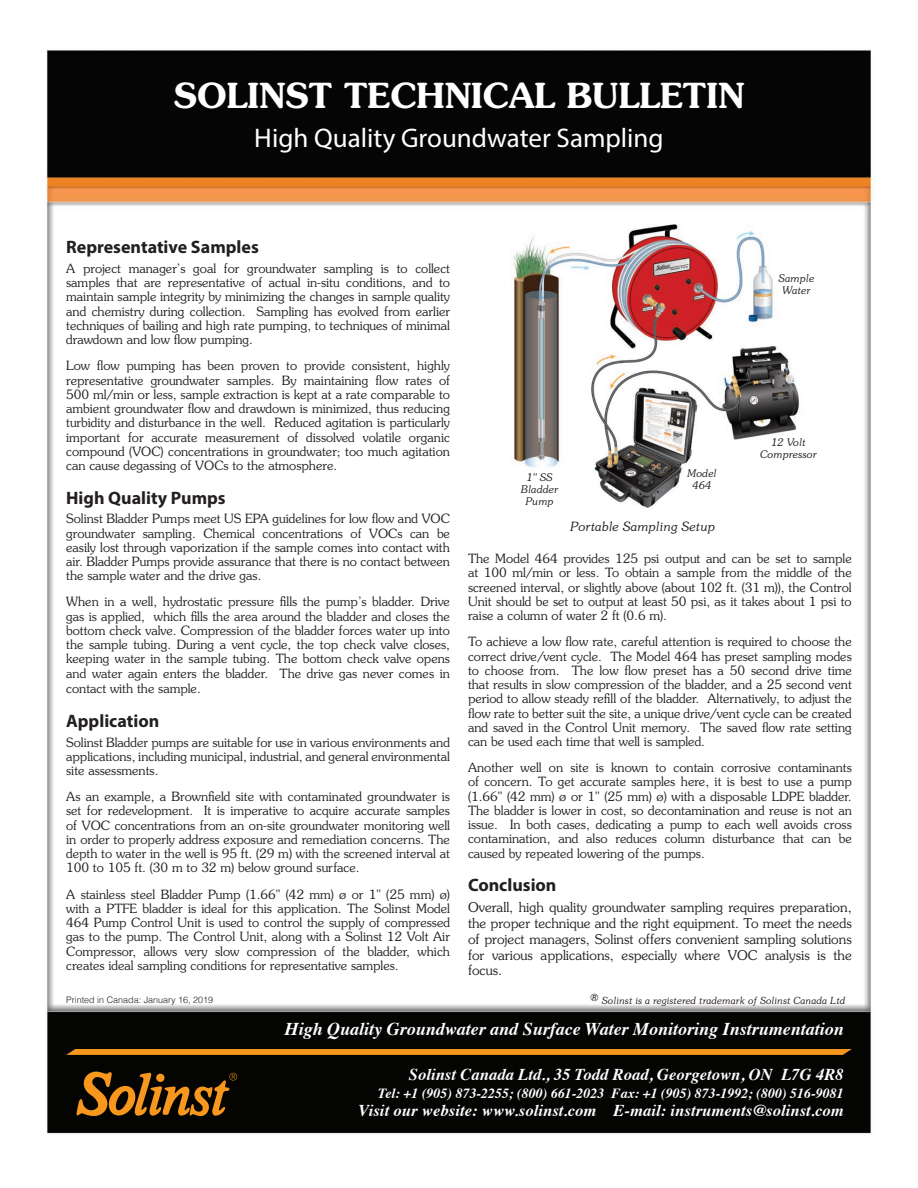
<style>
.page{position:relative;width:918px;height:1188px;background:#fff}
.page>*{position:absolute;margin:0;border:0;box-sizing:border-box;transform-origin:0 0}
.t1{font:600 34.5px "Souvenir Std";color:#fff}
.t2{font:27px "Myriad Pro";color:#fff}
.High_Quality_Groundw{font:italic 700 18px "Times";color:#fff}
.SubTitles{font:700 18px "Myriad Pro";color:#231f20}
.t3{font:italic 700 16.5px "Times";letter-spacing:.005em;color:#fff}
.t4{font:italic 700 13.95px "Times";color:#fff}
.GW_Body_Text{font:300 13.5px/15.8px "Souvenir Std";color:#231f20;text-align:justify}
.GW_Body_Text-2{font:300 12.75px/14.2px "Souvenir Std";color:#231f20;text-align:justify}
.Captions{font:italic 300 12.75px "Souvenir Std";color:#231f20}
.Captions-2{font:italic 300 10.5px/12px "Souvenir Std";color:#231f20;text-align:center}
.Captions-3{font:italic 300 9.75px "Souvenir Std";color:#231f20}
.Captions-4{font:300 9px "Helvetica";color:#231f20}
</style>
<div class="page">
<img style="left:46px;top:49px;width:829px;height:1085px">
<svg style="left:75px;top:1071px;width:162px;height:45px"></svg>
<svg style="left:66px;top:1049px;width:786px;height:6px"></svg>
<img style="left:511px;top:224px;width:301px;height:298px">
<p class="t1" style="left:174px;top:74px;width:572px">SOLINST TECHNICAL BULLETIN</p>
<p class="t2" style="left:254px;top:121px;width:411px">High Quality Groundwater Sampling</p>
<p class="SubTitles" style="left:66px;top:236px;width:194px">Representative Samples</p>
<p class="GW_Body_Text-2" style="left:66px;top:261px;width:385px">A project manager’s goal for groundwater sampling is to collect samples that are representative of actual in-situ conditions, and to maintain sample integrity by minimizing the changes in sample quality and chemistry during collection. Sampling has evolved from earlier techniques of bailing and high rate pumping, to techniques of minimal drawdown and low flow pumping.</p>
<p class="GW_Body_Text-2" style="left:66px;top:359px;width:385px">Low flow pumping has been proven to provide consistent, highly representative groundwater samples. By maintaining flow rates of 500 ml/min or less, sample extraction is kept at a rate comparable to ambient groundwater flow and drawdown is minimized, thus reducing turbidity and disturbance in the well. Reduced agitation is particularly important for accurate measurement of dissolved volatile organic compound (VOC) concentrations in groundwater; too much agitation can cause degassing of VOCs to the atmosphere.</p>
<p class="SubTitles" style="left:66px;top:486px;width:161px">High Quality Pumps</p>
<p class="GW_Body_Text-2" style="left:66px;top:512px;width:385px">Solinst Bladder Pumps meet US EPA guidelines for low flow and VOC groundwater sampling. Chemical concentrations of VOCs can be easily lost through vaporization if the sample comes into contact with air. Bladder Pumps provide assurance that there is no contact between the sample water and the drive gas.</p>
<p class="GW_Body_Text-2" style="left:66px;top:595px;width:385px">When in a well, hydrostatic pressure fills the pump’s bladder. Drive gas is applied, which fills the area around the bladder and closes the bottom check valve. Compression of the bladder forces water up into the sample tubing. During a vent cycle, the top check valve closes, keeping water in the sample tubing. The bottom check valve opens and water again enters the bladder. The drive gas never comes in</p>
<p class="GW_Body_Text-2" style="left:66px;top:682px;width:136px">contact with the sample.</p>
<p class="SubTitles" style="left:66px;top:709px;width:95px">Application</p>
<p class="GW_Body_Text-2" style="left:66px;top:735px;width:385px">Solinst Bladder pumps are suitable for use in various environments and applications, including municipal, industrial, and general environmental site assessments.</p>
<p class="GW_Body_Text-2" style="left:66px;top:789px;width:385px">As an example, a Brownfield site with contaminated groundwater is set for redevelopment. It is imperative to acquire accurate samples of VOC concentrations from an on-site groundwater monitoring well in order to properly address exposure and remediation concerns. The depth to water in the well is 95 ft. (29 m) with the screened interval at 100 to 105 ft. (30 m to 32 m) below ground surface.</p>
<p class="GW_Body_Text-2" style="left:66px;top:887px;width:385px">A stainless steel Bladder Pump (1.66" (42 mm) ø or 1" (25 mm) ø) with a PTFE bladder is ideal for this application. The Solinst Model 464 Pump Control Unit is used to control the supply of compressed gas to the pump. The Control Unit, along with a Solinst 12 Volt Air Compressor, allows very slow compression of the bladder, which creates ideal sampling conditions for representative samples.</p>
<p class="Captions-4" style="left:66px;top:993px;width:149px">Printed in Canada: January 16, 2019</p>
<p class="Captions-2" style="left:779px;top:272px;width:37px">Sample<br>Water</p>
<p class="Captions-2" style="left:521px;top:472px;width:39px">1" SS<br>Bladder<br>Pump</p>
<p class="Captions-2" style="left:687px;top:467px;width:31px">Model<br>464</p>
<p class="Captions" style="left:570px;top:518px;width:146px">Portable Sampling Setup</p>
<p class="Captions-2" style="left:760px;top:436px;width:58px">12 Volt<br>Compressor</p>
<p class="GW_Body_Text-2" style="left:468px;top:551px;width:385px">The Model 464 provides 125 psi output and can be set to sample at 100 ml/min or less. To obtain a sample from the middle of the screened interval, or slightly above (about 102 ft. (31 m)), the Control Unit should be set to output at least 50 psi, as it takes about 1 psi to raise a column of water 2 ft (0.6 m).</p>
<p class="GW_Body_Text-2" style="left:468px;top:635px;width:385px">To achieve a low flow rate, careful attention is required to choose the correct drive/vent cycle. The Model 464 has preset sampling modes to choose from. The low flow preset has a 50 second drive time that results in slow compression of the bladder, and a 25 second vent period to allow steady refill of the bladder. Alternatively, to adjust the flow rate to better suit the site, a unique drive/vent cycle can be created and saved in the Control Unit memory. The saved flow rate setting can be used each time that well is sampled.</p>
<p class="GW_Body_Text-2" style="left:468px;top:760px;width:385px">Another well on site is known to contain corrosive contaminants of concern. To get accurate samples here, it is best to use a pump (1.66" (42 mm) ø or 1" (25 mm) ø) with a disposable LDPE bladder.<br>The bladder is lower in cost, so decontamination and reuse is not an issue. In both cases, dedicating a pump to each well avoids cross contamination, and also reduces column disturbance that can be caused by repeated lowering of the pumps.</p>
<p class="SubTitles" style="left:468px;top:873px;width:90px">Conclusion</p>
<p class="GW_Body_Text" style="left:468px;top:900px;width:385px">Overall, high quality groundwater sampling requires preparation, the proper technique and the right equipment. To meet the needs of project managers, Solinst offers convenient sampling solutions for various applications, especially where VOC analysis is the focus.</p>
<p class="Captions-3" style="left:591px;top:995px;width:257px">® Solinst is a registered trademark of Solinst Canada Ltd</p>
<p class="High_Quality_Groundw" style="left:285px;top:1012px;width:560px">High Quality Groundwater and Surface Water Monitoring Instrumentation</p>
<p class="t3" style="left:409px;top:1059px;width:436px">Solinst Canada Ltd., 35 Todd Road, Georgetown, ON L7G 4R8</p>
<p class="t4" style="left:378px;top:1080px;width:467px">Tel: +1 (905) 873-2255; (800) 661-2023 Fax: +1 (905) 873-1992; (800) 516-9081</p>
<p class="t3" style="left:359px;top:1095px;width:487px">Visit our website: www.solinst.com E-mail: instruments@solinst.com</p>
</div>
